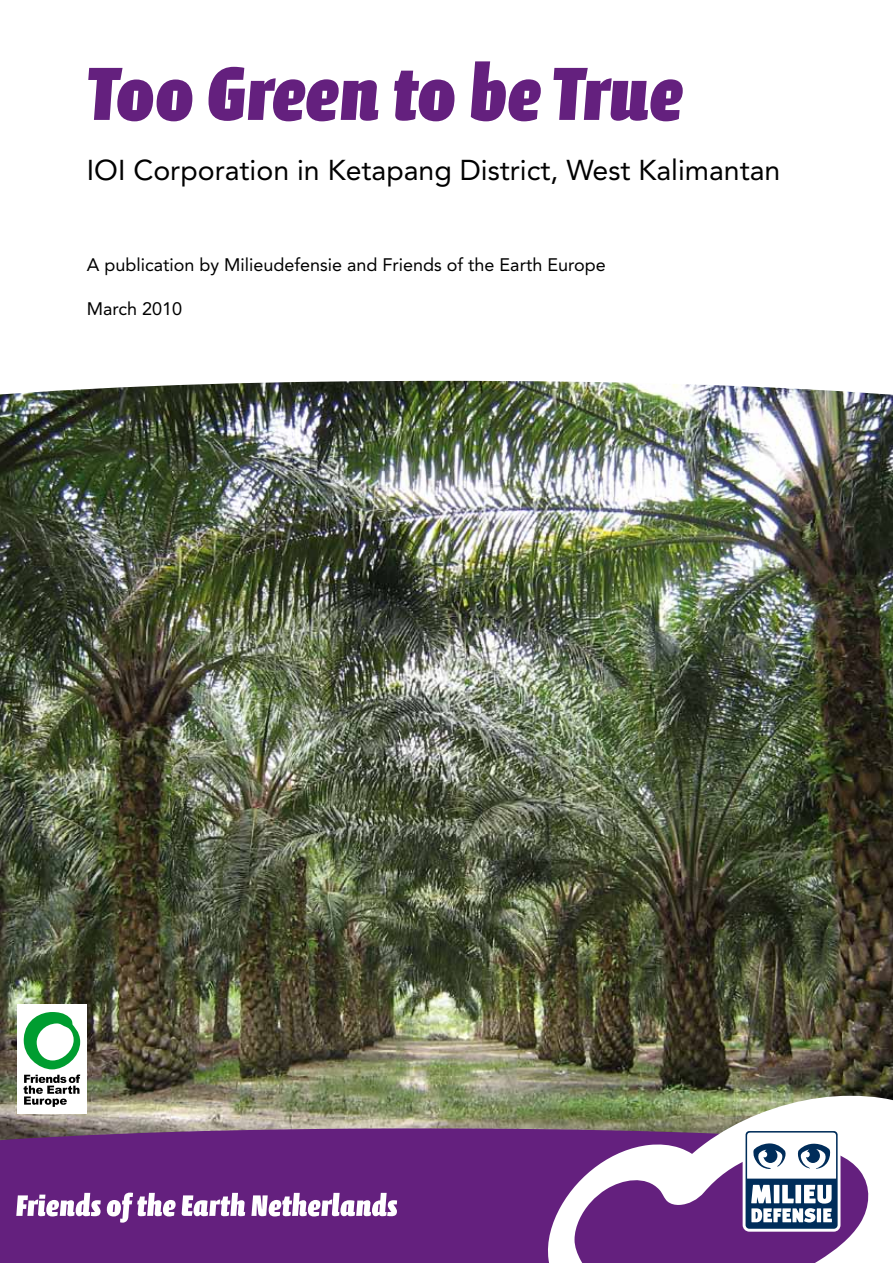
<style>
.page{position:relative;width:893px;height:1263px;background:#fff}
.page>*{position:absolute;margin:0;border:0;box-sizing:border-box;transform-origin:0 0}
.t1{font:900 76.5px "Calcite Pro";color:#64207e}
.t2{font:28.5px "Avenir LT Std";color:#000}
.t3{font:18px "Avenir LT Std";color:#000}
</style>
<div class="page">
<img style="left:0;top:397px;width:893px;height:731px">
<img style="left:0;top:380px;width:893px;height:17px">
<div style="left:0;top:1128px;width:546px;height:135px;background:#64207e"></div>
<svg style="left:546px;top:1096px;width:347px;height:167px"></svg>
<div style="left:743px;top:1128px;width:97px;height:104px;background:#fff;border-radius:7px"></div>
<div style="left:745px;top:1131px;width:93px;height:98px;background:#002d5a;border-radius:4px"></div>
<svg style="left:747px;top:1132px;width:89px;height:46px"></svg>
<svg style="left:751px;top:1185px;width:81px;height:37px"></svg>
<svg style="left:16px;top:1193px;width:85px;height:23px"></svg>
<svg style="left:107px;top:1192px;width:69px;height:30px"></svg>
<svg style="left:182px;top:1193px;width:63px;height:23px"></svg>
<svg style="left:251px;top:1193px;width:146px;height:23px"></svg>
<div style="left:17px;top:1005px;width:70px;height:109px;background:#fff"></div>
<svg style="left:23px;top:1012px;width:57px;height:95px"></svg>
<h1 class="t1" style="left:87px;top:61px;width:598px">Too Green to be True</h1>
<h2 class="t2" style="left:87px;top:158px;width:695px">IOI Corporation in Ketapang District, West Kalimantan</h2>
<p class="t3" style="left:87px;top:257px;width:520px">A publication by Milieudefensie and Friends of the Earth Europe</p>
<p class="t3" style="left:87px;top:301px;width:97px">March 2010</p>
</div>
